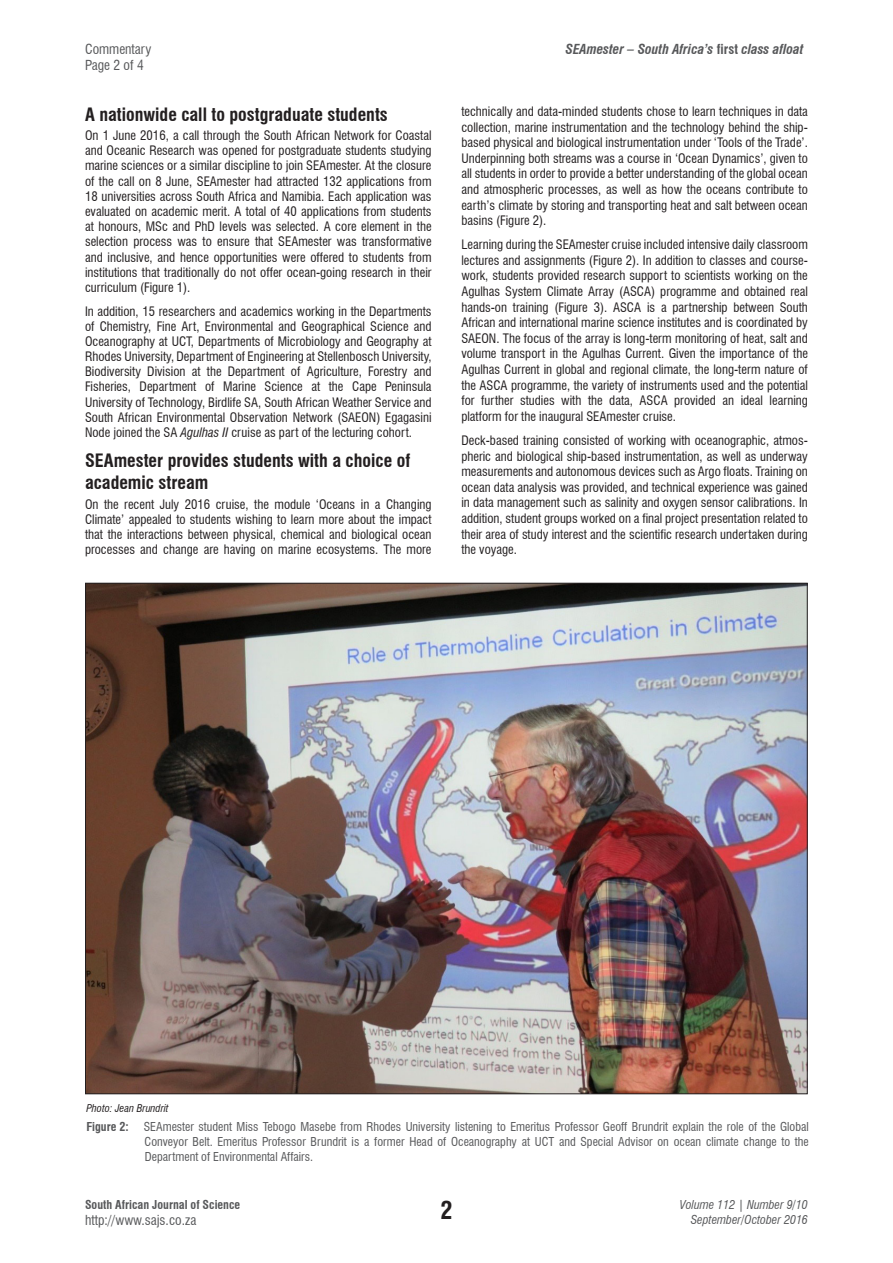
<style>
.page{position:relative;width:893px;height:1263px;background:#fff}
.page>*{position:absolute;margin:0;border:0;box-sizing:border-box;transform-origin:0 0}
.t1{font:700 condensed 24px "Swiss 721 BT";color:#231f20}
.Heading_1{font:700 condensed 18px/21.8px "Swiss 721 BT";color:#231f20}
.HEADER_top{font:condensed 13.5px "Swiss 721 BT";color:#57585a}
.HEADER_top-2{font:italic 700 condensed 13.5px "Swiss 721 BT";color:#57585a}
.BODY{font:condensed 12.75px/15.6px "Swiss 721 BT";color:#231f20;text-align:justify}
.FIG_caption{font:condensed 12px/15px "Swiss 721 BT";color:#57585a;text-align:justify}
.t2{font:italic condensed 12px/14.4px "Swiss 721 BT";color:#57585a;text-align:right}
.FIG_caption-2{font:700 condensed 12px "Swiss 721 BT";color:#57585a}
.FIG_source{font:italic condensed 10.5px "Swiss 721 BT";color:#231f20}
.s1{font-style:normal}
.s2{font-style:italic}
</style>
<div class="page">
<img style="left:87px;top:585px;width:718px;height:507px">
<p class="HEADER_top" style="left:85px;top:41px;width:68px">Commentary</p>
<p class="HEADER_top-2" style="left:565px;top:41px;width:240px">SEAmester – South Africa’s <span class="s1">first</span> class afloat</p>
<p class="HEADER_top" style="left:85px;top:57px;width:60px">Page 2 of 4</p>
<p class="Heading_1" style="left:85px;top:103px;width:304px">A nationwide call to postgraduate students</p>
<p class="BODY" style="left:85px;top:128px;width:348px;line-height:15.1px">On 1 June 2016, a call through the South African Network for Coastal and Oceanic Research was opened for postgraduate students studying marine sciences or a similar discipline to join SEAmester. At the closure of the call on 8 June, SEAmester had attracted 132 applications from 18 universities across South Africa and Namibia. Each application was evaluated on academic merit. A total of 40 applications from students at honours, MSc and PhD levels was selected. A core element in the selection process was to ensure that SEAmester was transformative and inclusive, and hence opportunities were offered to students from institutions that traditionally do not offer ocean-going research in their curriculum (Figure 1).</p>
<p class="BODY" style="left:85px;top:303px;width:348px;line-height:15.1px">In addition, 15 researchers and academics working in the Departments of Chemistry, Fine Art, Environmental and Geographical Science and Oceanography at UCT, Departments of Microbiology and Geography at Rhodes University, Department of Engineering at Stellenbosch University, Biodiversity Division at the Department of Agriculture, Forestry and Fisheries, Department of Marine Science at the Cape Peninsula University of Technology, Birdlife SA, South African Weather Service and South African Environmental Observation Network (SAEON) Egagasini Node joined the SA <span class="s2">Agulhas II</span> cruise as part of the lecturing cohort.</p>
<p class="Heading_1" style="left:85px;top:450px;width:327px">SEAmester provides students with a choice of academic stream</p>
<p class="BODY" style="left:85px;top:496px;width:348px;line-height:15.1px">On the recent July 2016 cruise, the module ‘Oceans in a Changing Climate’ appealed to students wishing to learn more about the impact that the interactions between physical, chemical and biological ocean processes and change are having on marine ecosystems. The more</p>
<p class="BODY" style="left:461px;top:104px;width:348px">technically and data-minded students chose to learn techniques in data collection, marine instrumentation and the technology behind the ship&shy;based physical and biological instrumentation under ‘Tools of the Trade’.<br>Underpinning both streams was a course in ‘Ocean Dynamics’, given to all students in order to provide a better understanding of the global ocean and atmospheric processes, as well as how the oceans contribute to earth’s climate by storing and transporting heat and salt between ocean basins (Figure 2).</p>
<p class="BODY" style="left:461px;top:237px;width:348px">Learning during the SEAmester cruise included intensive daily classroom lectures and assignments (Figure 2). In addition to classes and course&shy;work, students provided research support to scientists working on the Agulhas System Climate Array (ASCA) programme and obtained real hands-on training (Figure 3). ASCA is a partnership between South African and international marine science institutes and is coordinated by SAEON. The focus of the array is long-term monitoring of heat, salt and volume transport in the Agulhas Current. Given the importance of the Agulhas Current in global and regional climate, the long-term nature of the ASCA programme, the variety of instruments used and the potential for further studies with the data, ASCA provided an ideal learning platform for the inaugural SEAmester cruise.</p>
<p class="BODY" style="left:461px;top:432px;width:348px">Deck-based training consisted of working with oceanographic, atmos&shy;pheric and biological ship-based instrumentation, as well as underway measurements and autonomous devices such as Argo floats. Training on ocean data analysis was provided, and technical experience was gained in data management such as salinity and oxygen sensor calibrations. In addition, student groups worked on a final project presentation related to their area of study interest and the scientific research undertaken during the voyage.</p>
<p class="FIG_source" style="left:86px;top:1102px;width:84px">Photo: Jean Brundrit</p>
<p class="FIG_caption-2" style="left:86px;top:1119px;width:44px">Figure 2:</p>
<p class="FIG_caption" style="left:144px;top:1119px;width:666px">SEAmester student Miss Tebogo Masebe from Rhodes University listening to Emeritus Professor Geoff Brundrit explain the role of the Global Conveyor Belt. Emeritus Professor Brundrit is a former Head of Oceanography at UCT and Special Advisor on ocean climate change to the Department of Environmental Affairs.</p>
<p class="FIG_caption-2" style="left:85px;top:1197px;width:157px">South African Journal of Science</p>
<p class="HEADER_top" style="left:85px;top:1212px;width:113px">http://www.sajs.co.za</p>
<p class="t1" style="left:440px;top:1195px;width:13px">2</p>
<p class="t2" style="left:680px;top:1198px;width:130px">Volume 112 | Number 9/10<br>September/October 2016</p>
</div>
